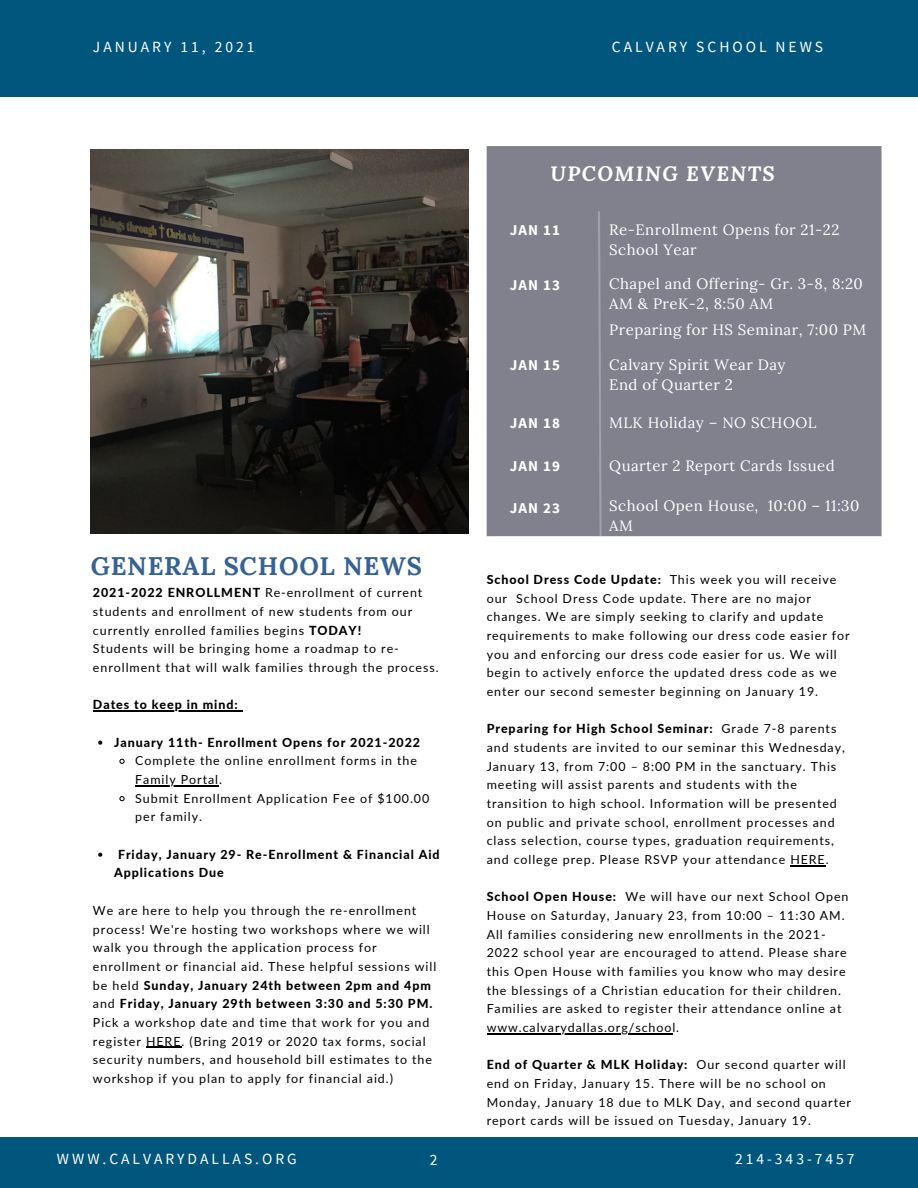
<style>
.page{position:relative;width:918px;height:1188px;background:#fff}
.page>*{position:absolute;margin:0;border:0;box-sizing:border-box;transform-origin:0 0}
.t1{font:700 25.35px "Lora";letter-spacing:.03em;color:#366291}
.t2{font:italic 700 20.55px "Lora";letter-spacing:.07em;color:#fff}
.t3{font:15.6px "Source Sans Pro";letter-spacing:.19em;color:#fff}
.t4{font:15px/20.1px "Lora";letter-spacing:.03em;color:#fff}
.t5{font:700 15px "Source Sans Pro";letter-spacing:.07em;color:#fff}
.t6{font:12.45px/18.6px "Lato";letter-spacing:.075em;color:#000}
.t7{font:800 12.45px/18.6px "Lato";letter-spacing:.075em;color:#000}
.s1{font-weight:800}
</style>
<div class="page">
<div style="left:0;top:0;width:918px;height:96px;background:#00567d"></div>
<svg style="left:98px;top:741px;width:4px;height:4px"></svg>
<svg style="left:119px;top:758px;width:6px;height:6px"></svg>
<hr style="left:135px;top:785px;width:84px;height:1px;background:#000">
<svg style="left:119px;top:796px;width:6px;height:6px"></svg>
<svg style="left:98px;top:853px;width:4px;height:4px"></svg>
<hr style="left:93px;top:710px;width:146px;height:1px;background:#000">
<hr style="left:146px;top:1047px;width:35px;height:1px;background:#000">
<div style="left:487px;top:146px;width:395px;height:390px;background:#81818d"></div>
<img style="left:91px;top:149px;width:378px;height:385px">
<svg style="left:598px;top:211px;width:4px;height:326px"></svg>
<hr style="left:790px;top:865px;width:36px;height:1px;background:#000">
<hr style="left:487px;top:1033px;width:185px;height:1px;background:#000">
<div style="left:0;top:1137px;width:918px;height:51px;background:#00567d"></div>
<p class="t3" style="left:93px;top:37px;width:163px">JANUARY 11, 2021</p>
<p class="t3" style="left:612px;top:37px;width:213px">CALVARY SCHOOL NEWS</p>
<p class="t2" style="left:551px;top:159px;width:226px">UPCOMING EVENTS</p>
<p class="t1" style="left:91px;top:549px;width:333px">GENERAL SCHOOL NEWS</p>
<p class="t6" style="left:93px;top:583px;width:331px"><span class="s1">2021-2022 ENROLLMENT</span> Re-enrollment of current students and enrollment of new students from our currently enrolled families begins <span class="s1">TODAY!</span></p>
<p class="t6" style="left:93px;top:639px;width:347px">Students will be bringing home a roadmap to re&shy;enrollment that will walk families through the process.</p>
<p class="t7" style="left:93px;top:695px;width:146px">Dates to keep in mind:</p>
<p class="t7" style="left:114px;top:733px;width:307px">January 11th- Enrollment Opens for 2021-2022</p>
<p class="t6" style="left:135px;top:751px;width:283px">Complete the online enrollment forms in the<br>Family Portal.</p>
<p class="t6" style="left:135px;top:789px;width:296px">Submit Enrollment Application Fee of $100.00 per family.</p>
<p class="t7" style="left:114px;top:845px;width:327px;text-indent:4px">Friday, January 29- Re-Enrollment &amp; Financial Aid<br>Applications Due</p>
<p class="t6" style="left:93px;top:901px;width:345px">We are here to help you through the re-enrollment process! We're hosting two workshops where we will walk you through the application process for enrollment or financial aid. These helpful sessions will be held <span class="s1">Sunday, January 24th between 2pm and 4pm </span>and <span class="s1">Friday, January 29th between 3:30 and 5:30 PM.<br></span>Pick a workshop date and time that work for you and register HERE. (Bring 2019 or 2020 tax forms, social security numbers, and household bill estimates to the workshop if you plan to apply for financial aid.)</p>
<p class="t5" style="left:510px;top:220px;width:52px">JAN 11</p>
<p class="t4" style="left:609px;top:219px;width:232px">Re-Enrollment Opens for 21-22<br>School Year</p>
<p class="t5" style="left:510px;top:275px;width:52px">JAN 13</p>
<p class="t4" style="left:609px;top:274px;width:255px">Chapel and Offering- Gr. 3-8, 8:20<br>AM &amp; PreK-2, 8:50 AM</p>
<p class="t4" style="left:609px;top:320px;width:258px">Preparing for HS Seminar, 7:00 PM</p>
<p class="t5" style="left:510px;top:355px;width:52px">JAN 15</p>
<p class="t4" style="left:609px;top:354px;width:178px">Calvary Spirit Wear Day</p>
<p class="t4" style="left:609px;top:374px;width:125px">End of Quarter 2</p>
<p class="t5" style="left:510px;top:414px;width:52px">JAN 18</p>
<p class="t4" style="left:609px;top:413px;width:209px">MLK Holiday – NO SCHOOL</p>
<p class="t5" style="left:510px;top:456px;width:52px">JAN 19</p>
<p class="t5" style="left:510px;top:498px;width:52px">JAN 23</p>
<p class="t4" style="left:609px;top:455px;width:227px">Quarter 2 Report Cards Issued</p>
<p class="t4" style="left:609px;top:496px;width:252px">School Open House, 10:00 – 11:30<br>AM</p>
<p class="t6" style="left:487px;top:570px;width:365px"><span class="s1">School Dress Code Update:</span> This week you will receive our School Dress Code update. There are no major changes. We are simply seeking to clarify and update requirements to make following our dress code easier for you and enforcing our dress code easier for us. We will begin to actively enforce the updated dress code as we enter our second semester beginning on January 19.</p>
<p class="t6" style="left:487px;top:719px;width:360px"><span class="s1">Preparing for High School Seminar:</span> Grade 7-8 parents and students are invited to our seminar this Wednesday, January 13, from 7:00 – 8:00 PM in the sanctuary. This meeting will assist parents and students with the transition to high school. Information will be presented on public and private school, enrollment processes and class selection, course types, graduation requirements, and college prep. Please RSVP your attendance HERE.</p>
<p class="t6" style="left:487px;top:887px;width:363px"><span class="s1">School Open House:</span> We will have our next School Open House on Saturday, January 23, from 10:00 – 11:30 AM.<br>All families considering new enrollments in the 2021- 2022 school year are encouraged to attend. Please share this Open House with families you know who may desire the blessings of a Christian education for their children.<br>Families are asked to register their attendance online at www.calvarydallas.org/school.</p>
<p class="t6" style="left:487px;top:1055px;width:366px"><span class="s1">End of Quarter &amp; MLK Holiday:</span> Our second quarter will end on Friday, January 15. There will be no school on Monday, January 18 due to MLK Day, and second quarter report cards will be issued on Tuesday, January 19.</p>
<p class="t3" style="left:57px;top:1148px;width:241px">WWW.CALVARYDALLAS.ORG</p>
<p class="t3" style="left:430px;top:1149px;width:9px">2</p>
<p class="t3" style="left:735px;top:1148px;width:121px">214-343-7457</p>
</div>
